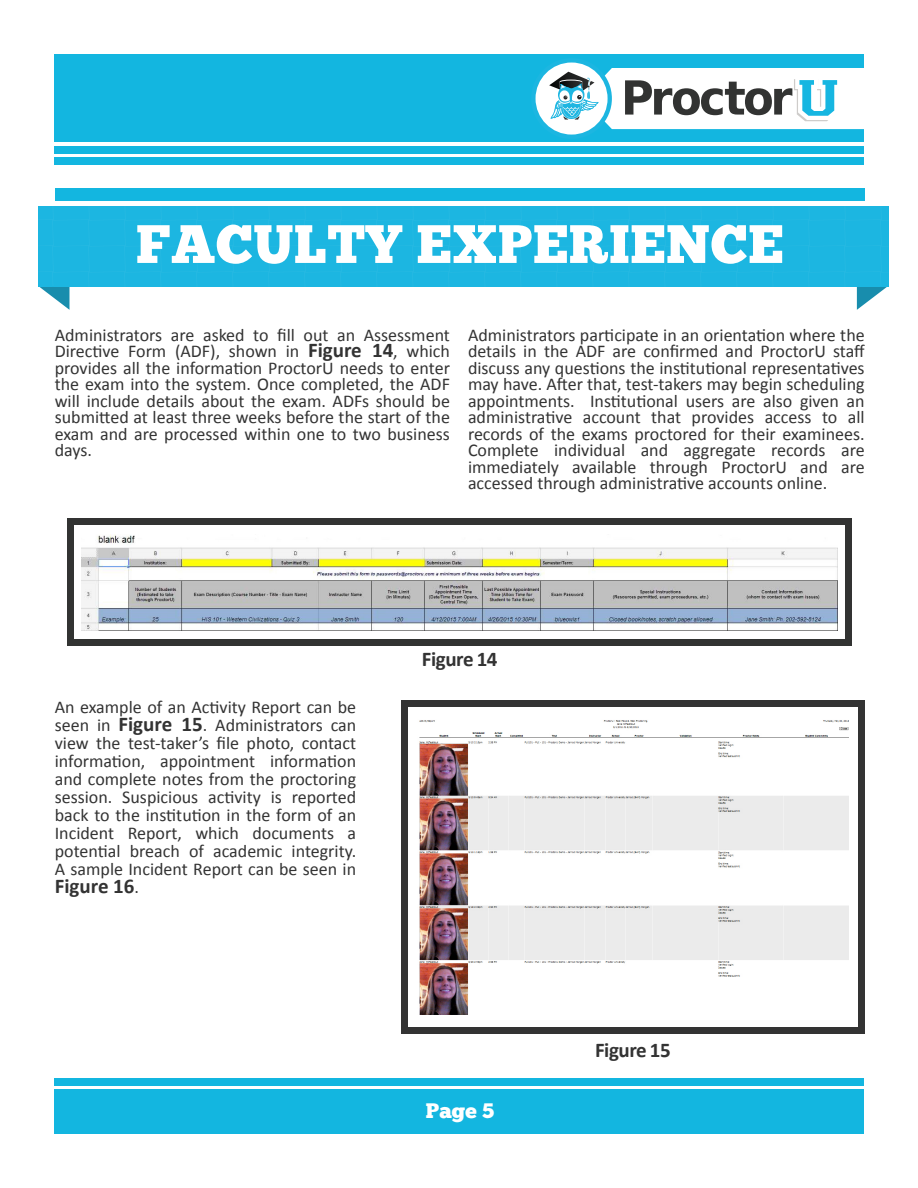
<style>
.page{position:relative;width:918px;height:1188px;background:#fff}
.page>*{position:absolute;margin:0;border:0;box-sizing:border-box;transform-origin:0 0}
.t1{font:54px "Chunk Five";letter-spacing:.01em;color:#fff}
.t2{font:700 21px "Calibri";letter-spacing:-.02em;color:#333}
.t3{font:700 21px "Calibri";color:#333}
.t4{font:21px "Chunk Five";color:#fff}
.t5{font:18px/16.5px "Calibri";color:#333;text-align:justify}
.s1{font-weight:700;font-size:21px}
.s2{font-weight:400;font-size:18px}
</style>
<div class="page">
<div style="left:54px;top:54px;width:810px;height:88px;background:#13b6e0"></div>
<div style="left:54px;top:146px;width:810px;height:7px;background:#13b6e0"></div>
<div style="left:54px;top:158px;width:810px;height:7px;background:#13b6e0"></div>
<svg style="left:531px;top:58px;width:81px;height:81px"></svg>
<div style="left:536px;top:63px;width:72px;height:72px;background:#fff;border-radius:50%"></div>
<svg style="left:549px;top:68px;width:315px;height:61px;background:#c8d6da"></svg>
<div style="left:54px;top:1090px;width:810px;height:44px;background:#13b6e0"></div>
<div style="left:54px;top:1078px;width:810px;height:8px;background:#13b6e0"></div>
<div style="left:401px;top:700px;width:464px;height:334px;background:#333"></div>
<div style="left:408px;top:707px;width:450px;height:320px;background:#fff"></div>
<img style="left:419px;top:720px;width:429px;height:294px">
<div style="left:67px;top:519px;width:785px;height:127px;background:#323332"></div>
<div style="left:75px;top:526px;width:770px;height:113px;background:#fff"></div>
<img style="left:82px;top:535px;width:756px;height:95px">
<svg style="left:857px;top:287px;width:30px;height:23px"></svg>
<svg style="left:39px;top:287px;width:30px;height:23px"></svg>
<div style="left:38px;top:207px;width:850px;height:80px;background:#1cb6e1"></div>
<div style="left:55px;top:188px;width:810px;height:13px;background:#13b6e0"></div>
<p class="t1" style="left:136px;top:212px;width:649px">FACULTY EXPERIENCE</p>
<p class="t5" style="left:55px;top:327px;width:397px">Administrators are asked to fill out an Assessment Directive Form (ADF), shown in <span class="s1">Figure 14</span>, which provides all the information ProctorU needs to enter the exam into the system. Once completed, the ADF will include details about the exam. ADFs should be submitted at least three weeks before the start of the exam and are processed within one to two business days.</p>
<p class="t5" style="left:468px;top:327px;width:398px">Administrators participate in an orientation where the details in the ADF are confirmed and ProctorU staff discuss any questions the institutional representatives may have. After that, test-takers may begin scheduling appointments. Institutional users are also given an administrative account that provides access to all records of the exams proctored for their examinees.<br>Complete individual and aggregate records are immediately available through ProctorU and are accessed through administrative accounts online.</p>
<p class="t5" style="left:55px;top:699px;width:303px;line-height:18px">An example of an Activity Report can be seen in <span class="s1">Figure 15</span>. Administrators can view the test-taker’s file photo, contact information, appointment information and complete notes from the proctoring session. Suspicious activity is reported back to the institution in the form of an Incident Report, which documents a potential breach of academic integrity.<br>A sample Incident Report can be seen in</p>
<p class="t3" style="left:55px;top:873px;width:86px">Figure 16<span class="s2">.</span></p>
<p class="t2" style="left:422px;top:646px;width:77px">Figure 14</p>
<p class="t4" style="left:426px;top:1098px;width:70px">Page 5</p>
<p class="t2" style="left:595px;top:1037px;width:77px">Figure 15</p>
</div>
